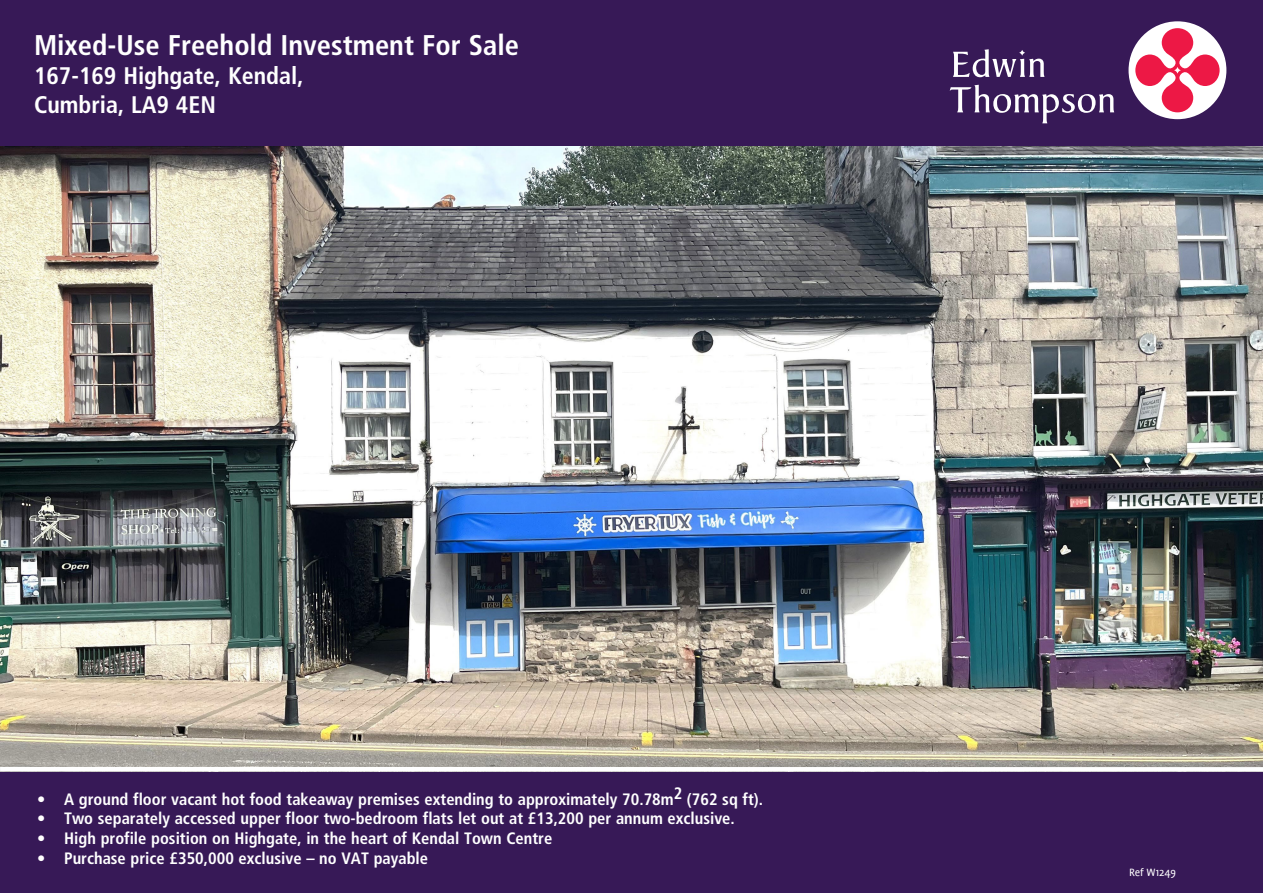
<style>
.page{position:relative;width:1263px;height:893px;background:#371957}
.page>*{position:absolute;margin:0;border:0;box-sizing:border-box;transform-origin:0 0}
.add{font:700 condensed 28.5px "Frutiger LT Std";color:#fff}
.add-2{font:700 condensed 24px "Frutiger LT Std";color:#fff}
.t1{font:700 condensed 16.5px "Frutiger LT Std";color:#fff}
.Text{font:12px "Profile";color:#fff}
</style>
<div class="page">
<img style="left:0;top:147px;width:1263px;height:620px">
<div style="left:1128px;top:21px;width:98px;height:98px;background:#fff;border-radius:50%"></div>
<svg style="left:1135px;top:28px;width:84px;height:84px"></svg>
<svg style="left:950px;top:85px;width:164px;height:38px"></svg>
<svg style="left:953px;top:49px;width:91px;height:28px"></svg>
<div style="left:0;top:767px;width:1263px;height:5px;background:#fff"></div>
<p class="add" style="left:34px;top:29px;width:487px">Mixed-Use Freehold Investment For Sale</p>
<p class="add-2" style="left:34px;top:62px;width:271px">167-169 Highgate, Kendal,</p>
<p class="add-2" style="left:34px;top:90px;width:183px">Cumbria, LA9 4EN</p>
<p class="t1" style="left:37px;top:789px;width:727px">• A ground floor vacant hot food takeaway premises extending to approximately 70.78m2 (762 sq ft).</p>
<p class="t1" style="left:37px;top:809px;width:699px">• Two separately accessed upper floor two-bedroom flats let out at £13,200 per annum exclusive.</p>
<p class="t1" style="left:37px;top:829px;width:517px">• High profile position on Highgate, in the heart of Kendal Town Centre</p>
<p class="t1" style="left:37px;top:848px;width:392px">• Purchase price £350,000 exclusive – no VAT payable</p>
<p class="Text" style="left:1129px;top:866px;width:49px">Ref W1249</p>
</div>
